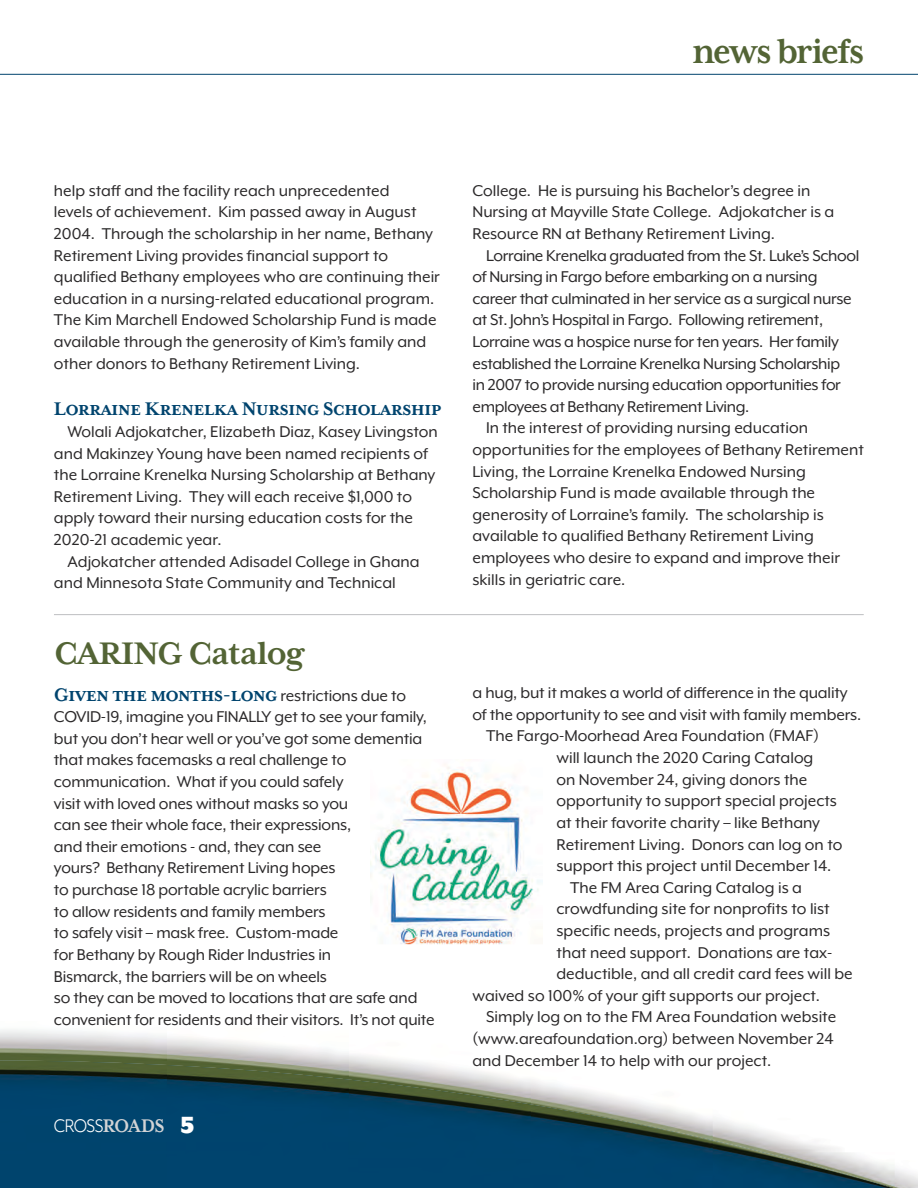
<style>
.page{position:relative;width:918px;height:1188px;background:#fff}
.page>*{position:absolute;margin:0;border:0;box-sizing:border-box;transform-origin:0 0}
.t1{font:700 39px "Mrs Eaves XL Serif OT";color:#536435;scale:.93 1}
.t2{font:700 35.85px "Mrs Eaves XL Serif OT";letter-spacing:-.02em;color:#536435}
.t3{font:700 21px "Mrs Eaves XL Serif OT";letter-spacing:-.01em;color:#00446e}
.t4{font:21px "Mr Eaves XL Mod OT";letter-spacing:-.03em;color:#fff;scale:.93 1}
.t5{font:18px/21.6px "Mr Eaves XL Mod OT";color:#2b292a}
.t6{font:18px "Mr Eaves XL Mod OT";letter-spacing:-.02em;color:#2b292a}
.s1{font-family:"Mr Eaves XL Mod OT";font-weight:400;font-size:18px;color:#2b292a}
.s2{font-family:"Mrs Eaves XL Serif OT";font-weight:700;color:#d2d3d5}
.s3{font-weight:900;font-size:27px}
</style>
<div class="page">
<img style="left:0;top:1030px;width:401px;height:31px">
<img style="left:0;top:1061px;width:918px;height:127px">
<hr style="left:0;top:74px;width:918px;height:1px;background:#00446e">
<hr style="left:54px;top:614px;width:810px;height:1px;background:#bebfc1">
<img style="left:370px;top:767px;width:173px;height:178px">
<h1 class="t1" style="left:692px;top:39px;width:186px">news briefs</h1>
<p class="t5" style="left:54px;top:181px;width:387px">help staff and the facility reach unprecedented<br>levels of achievement. Kim passed away in August 2004. Through the scholarship in her name, Bethany Retirement Living provides financial support to qualified Bethany employees who are continuing their education in a nursing-related educational program.<br>The Kim Marchell Endowed Scholarship Fund is made available through the generosity of Kim’s family and other donors to Bethany Retirement Living.</p>
<p class="t3" style="left:54px;top:402px;width:389px">Lorraine Krenelka Nursing Scholarship</p>
<p class="t5" style="left:54px;top:422px;width:385px;text-indent:14px">Wolali Adjokatcher, Elizabeth Diaz, Kasey Livingston and Makinzey Young have been named recipients of the Lorraine Krenelka Nursing Scholarship at Bethany Retirement Living. They will each receive $1,000 to apply toward their nursing education costs for the 2020-21 academic year.</p>
<p class="t5" style="left:54px;top:552px;width:367px;text-indent:14px">Adjokatcher attended Adisadel College in Ghana and Minnesota State Community and Technical</p>
<h2 class="t2" style="left:54px;top:641px;width:252px">CARING Catalog</h2>
<p class="t3" style="left:54px;top:687px;width:354px">Given the months-long <span class="s1">restrictions due to</span></p>
<p class="t5" style="left:54px;top:708px;width:382px">COVID-19, imagine you FINALLY get to see your family, but you don’t hear well or you’ve got some dementia that makes facemasks a real challenge to communication. What if you could safely<br>visit with loved ones without masks so you<br>can see their whole face, their expressions,<br>and their emotions - and, they can see<br>yours? Bethany Retirement Living hopes<br>to purchase 18 portable acrylic barriers<br>to allow residents and family members<br>to safely visit – mask free. Custom-made<br>for Bethany by Rough Rider Industries in<br>Bismarck, the barriers will be on wheels<br>so they can be moved to locations that are safe and convenient for residents and their visitors. It’s not quite</p>
<p class="t4" style="left:54px;top:1119px;width:153px">CROSS<span class="s2">ROADS</span> <span class="s3">5</span></p>
<p class="t5" style="left:472px;top:181px;width:363px">College. He is pursuing his Bachelor’s degree in<br>Nursing at Mayville State College. Adjokatcher is a<br>Resource RN at Bethany Retirement Living.</p>
<p class="t6" style="left:486px;top:249px;width:375px">Lorraine Krenelka graduated from the St. Luke’s School</p>
<p class="t6" style="left:472px;top:271px;width:346px">of Nursing in Fargo before embarking on a nursing</p>
<p class="t6" style="left:472px;top:292px;width:381px">career that culminated in her service as a surgical nurse</p>
<p class="t6" style="left:472px;top:314px;width:352px">at St. John’s Hospital in Fargo. Following retirement,</p>
<p class="t6" style="left:472px;top:336px;width:368px">Lorraine was a hospice nurse for ten years. Her family</p>
<p class="t6" style="left:472px;top:357px;width:369px">established the Lorraine Krenelka Nursing Scholarship</p>
<p class="t6" style="left:472px;top:379px;width:370px">in 2007 to provide nursing education opportunities for</p>
<p class="t6" style="left:472px;top:400px;width:278px">employees at Bethany Retirement Living.</p>
<p class="t5" style="left:486px;top:419px;width:324px">In the interest of providing nursing education</p>
<p class="t5" style="left:472px;top:440px;width:393px">opportunities for the employees of Bethany Retirement</p>
<p class="t5" style="left:472px;top:462px;width:335px">Living, the Lorraine Krenelka Endowed Nursing</p>
<p class="t5" style="left:472px;top:484px;width:344px">Scholarship Fund is made available through the</p>
<p class="t5" style="left:472px;top:505px;width:353px">generosity of Lorraine’s family. The scholarship is</p>
<p class="t5" style="left:472px;top:527px;width:343px">available to qualified Bethany Retirement Living</p>
<p class="t5" style="left:472px;top:548px;width:369px">employees who desire to expand and improve their</p>
<p class="t5" style="left:472px;top:570px;width:154px">skills in geriatric care.</p>
<p class="t5" style="left:472px;top:684px;width:377px">a hug, but it makes a world of difference in the quality</p>
<p class="t5" style="left:472px;top:705px;width:390px">of the opportunity to see and visit with family members.</p>
<p class="t5" style="left:486px;top:727px;width:334px">The Fargo-Moorhead Area Foundation (FMAF)</p>
<p class="t5" style="left:556px;top:748px;width:258px">will launch the 2020 Caring Catalog</p>
<p class="t5" style="left:556px;top:770px;width:252px">on November 24, giving donors the</p>
<p class="t5" style="left:556px;top:792px;width:282px">opportunity to support special projects</p>
<p class="t5" style="left:556px;top:813px;width:265px">at their favorite charity – like Bethany</p>
<p class="t5" style="left:556px;top:835px;width:287px">Retirement Living. Donors can log on to</p>
<p class="t5" style="left:556px;top:856px;width:276px">support this project until December 14.</p>
<p class="t5" style="left:570px;top:878px;width:233px">The FM Area Caring Catalog is a</p>
<p class="t5" style="left:556px;top:900px;width:275px">crowdfunding site for nonprofits to list</p>
<p class="t5" style="left:556px;top:921px;width:275px">specific needs, projects and programs</p>
<p class="t5" style="left:556px;top:943px;width:277px">that need support. Donations are tax-</p>
<p class="t5" style="left:556px;top:964px;width:298px">deductible, and all credit card fees will be</p>
<p class="t5" style="left:472px;top:986px;width:349px">waived so 100% of your gift supports our project.</p>
<p class="t5" style="left:486px;top:1008px;width:352px">Simply log on to the FM Area Foundation website</p>
<p class="t5" style="left:472px;top:1029px;width:363px">(www.areafoundation.org) between November 24</p>
<p class="t5" style="left:472px;top:1051px;width:300px">and December 14 to help with our project.</p>
</div>
